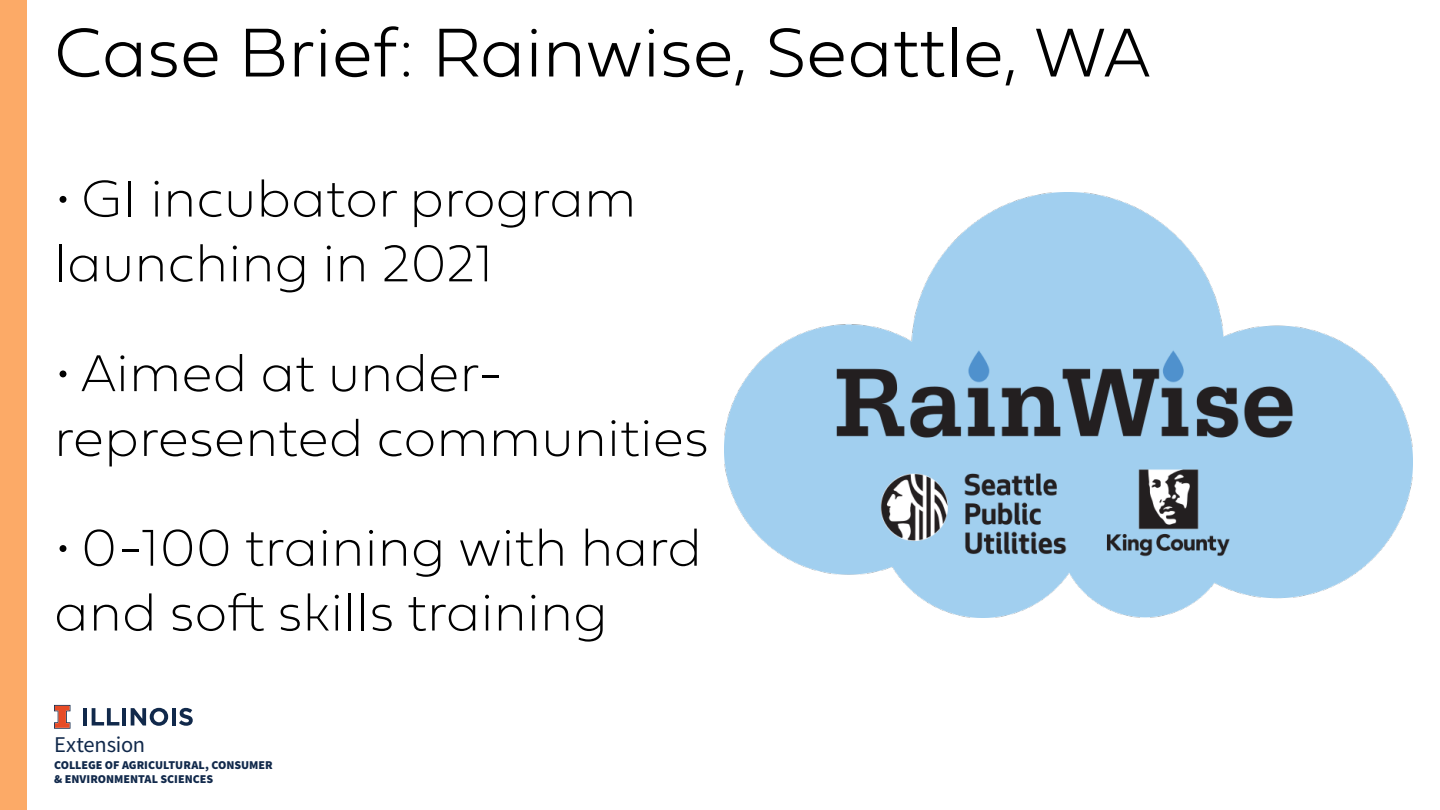
<style>
.page{position:relative;width:1440px;height:810px;background:#fff}
.page>*{position:absolute;margin:0;border:0;box-sizing:border-box;transform-origin:0 0}
.t1{font:100 72px "Fieldwork Geo";color:#000}
.t2{font:54px/64.8px "Fieldwork Geo Hair";color:#000}
.t3{font:22.5px "Source Sans Pro";letter-spacing:-.01em;color:#11294b}
.t4{font:900 12px/14.4px "Source Sans Pro";color:#11294b}
</style>
<div class="page">
<div style="left:0;top:0;width:27px;height:810px;background:#fcaa67"></div>
<hr style="left:83px;top:708px;width:4px;height:18px;background:#11294b">
<svg style="left:92px;top:708px;width:27px;height:18px"></svg>
<hr style="left:122px;top:708px;width:4px;height:18px;background:#11294b">
<svg style="left:131px;top:708px;width:37px;height:18px"></svg>
<hr style="left:172px;top:708px;width:4px;height:18px;background:#11294b">
<svg style="left:179px;top:708px;width:14px;height:18px"></svg>
<svg style="left:54px;top:705px;width:16px;height:24px"></svg>
<img style="left:724px;top:193px;width:689px;height:424px">
<h1 class="t1" style="left:54px;top:-4px;width:1098px">Case Brief: Rainwise, Seattle, WA</h1>
<p class="t2" style="left:54px;top:163px;width:584px">• GI incubator program launching in 2021</p>
<p class="t2" style="left:54px;top:338px;width:656px">• Aimed at under&shy;represented communities</p>
<p class="t2" style="left:54px;top:512px;width:650px">• 0-100 training with hard and soft skills training</p>
<p class="t3" style="left:54px;top:730px;width:93px">Extension</p>
<p class="t4" style="left:54px;top:757px;width:220px">COLLEGE OF AGRICULTURAL, CONSUMER &amp; ENVIRONMENTAL SCIENCES</p>
</div>
